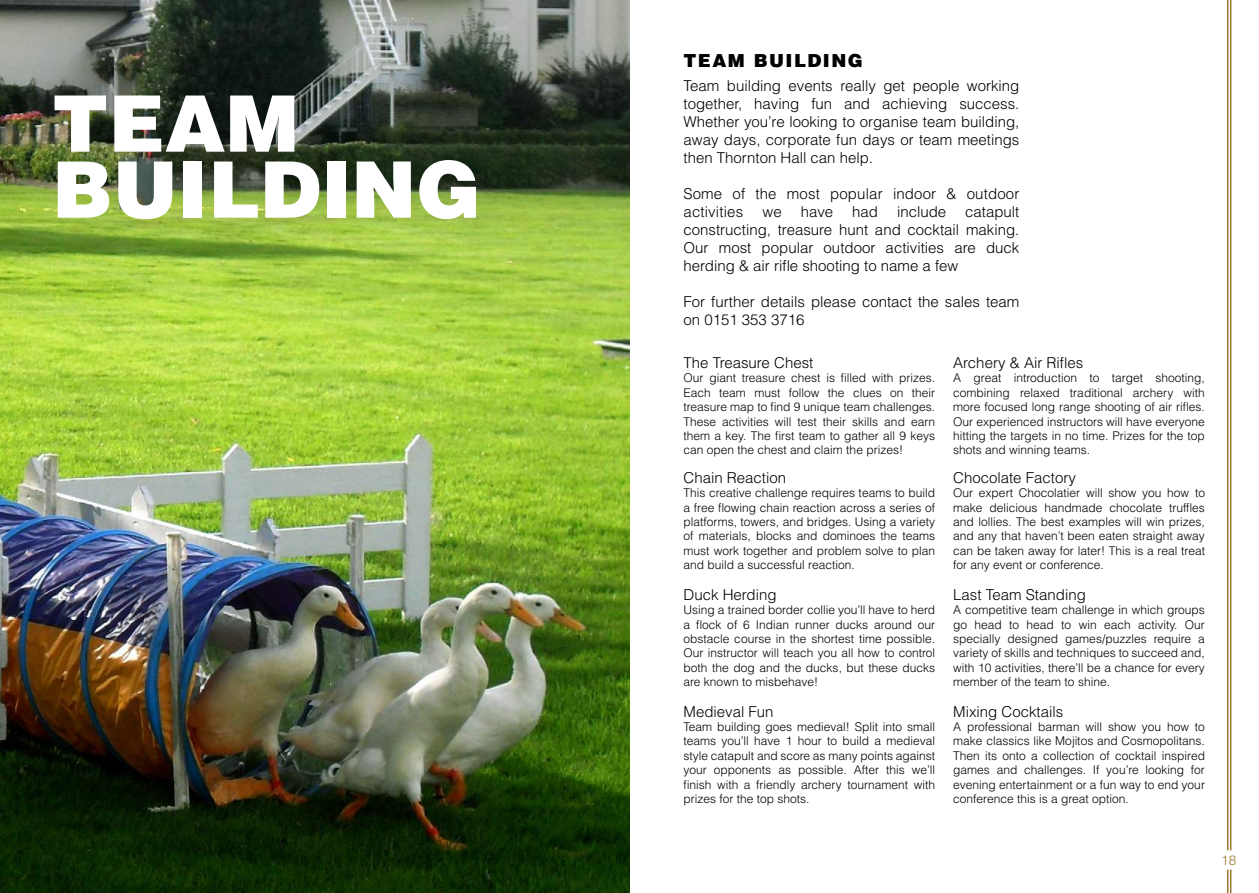
<style>
.page{position:relative;width:1259px;height:893px;background:#fff}
.page>*{position:absolute;margin:0;border:0;box-sizing:border-box;transform-origin:0 0}
.t1{font:900 78px/66px "Helvetica LT Std";color:#fff}
.t2{font:900 18px "Helvetica LT Std";letter-spacing:.08em;color:#000}
.t3{font:300 15px/18px "Helvetica LT Std";color:#000;text-align:justify}
.t4{font:300 13.5px "Helvetica LT Std";color:#9c782d}
.t5{font:300 12px/14.4px "Helvetica LT Std";color:#000;text-align:justify}
</style>
<div class="page">
<img style="left:0;top:0;width:629px;height:893px">
<hr style="left:1230px;top:0;width:1px;height:850px;background:#9c782d">
<hr style="left:1227px;top:0;width:1px;height:850px;background:#9c782d">
<svg style="left:1227px;top:870px;width:4px;height:23px"></svg>
<h1 class="t1" style="left:52px;top:89px;width:431px">TEAM<br>BUILDING</h1>
<h2 class="t2" style="left:683px;top:49px;width:181px">TEAM BUILDING</h2>
<p class="t3" style="left:683px;top:76px;width:337px">Team building events really get people working together, having fun and achieving success.<br>Whether you’re looking to organise team building, away days, corporate fun days or team meetings then Thornton Hall can help.</p>
<p class="t3" style="left:683px;top:184px;width:337px">Some of the most popular indoor &amp; outdoor activities</p>
<p class="t3" style="left:683px;top:202px;width:337px;text-indent:282px">catapult constructing, treasure hunt and cocktail making.<br>Our most popular outdoor activities are duck herding &amp; air rifle shooting to name a few</p>
<p class="t3" style="left:683px;top:292px;width:337px">For further details please contact the sales team on 0151 353 3716</p>
<p class="t3" style="left:683px;top:353px;width:131px">The Treasure Chest</p>
<p class="t5" style="left:683px;top:371px;width:253px">Our giant treasure chest is filled with prizes.<br>Each team must follow the clues on their treasure map to find 9 unique team challenges.<br>These activities will test their skills and earn them a key. The first team to gather all 9 keys can open the chest and claim the prizes!</p>
<p class="t3" style="left:762px;top:202px;width:21px">we</p>
<p class="t3" style="left:800px;top:202px;width:34px">have</p>
<p class="t3" style="left:852px;top:202px;width:27px">had</p>
<p class="t3" style="left:897px;top:202px;width:51px">include</p>
<p class="t3" style="left:953px;top:353px;width:132px">Archery &amp; Air Rifles</p>
<p class="t5" style="left:953px;top:371px;width:253px">A great introduction to target shooting, combining relaxed traditional archery with more focused long range shooting of air rifles.<br>Our experienced instructors will have everyone hitting the targets in no time. Prizes for the top shots and winning teams.</p>
<p class="t3" style="left:683px;top:468px;width:104px">Chain Reaction</p>
<p class="t5" style="left:683px;top:486px;width:253px">This creative challenge requires teams to build a free flowing chain reaction across a series of platforms, towers, and bridges. Using a variety of materials, blocks and dominoes the teams must work together and problem solve to plan and build a successful reaction.</p>
<p class="t3" style="left:683px;top:585px;width:95px">Duck Herding</p>
<p class="t5" style="left:683px;top:602px;width:253px">Using a trained border collie you’ll have to herd a flock of 6 Indian runner ducks around our obstacle course in the shortest time possible.<br>Our instructor will teach you all how to control both the dog and the ducks, but these ducks are known to misbehave!</p>
<p class="t3" style="left:683px;top:702px;width:92px">Medieval Fun</p>
<p class="t5" style="left:683px;top:719px;width:253px">Team building goes medieval! Split into small teams you’ll have 1 hour to build a medieval style catapult and score as many points against your opponents as possible. After this we’ll finish with a friendly archery tournament with prizes for the top shots.</p>
<p class="t3" style="left:953px;top:468px;width:124px">Chocolate Factory</p>
<p class="t5" style="left:953px;top:486px;width:253px">Our expert Chocolatier will show you how to make delicious handmade chocolate truffles and lollies. The best examples will win prizes, and any that haven’t been eaten straight away can be taken away for later! This is a real treat for any event or conference.</p>
<p class="t3" style="left:953px;top:585px;width:134px">Last Team Standing</p>
<p class="t5" style="left:953px;top:602px;width:253px">A competitive team challenge in which groups go head to head to win each activity. Our specially designed games/puzzles require a variety of skills and techniques to succeed and, with 10 activities, there’ll be a chance for every member of the team to shine.</p>
<p class="t3" style="left:953px;top:702px;width:112px">Mixing Cocktails</p>
<p class="t5" style="left:953px;top:719px;width:253px">A professional barman will show you how to make classics like Mojitos and Cosmopolitans.<br>Then its onto a collection of cocktail inspired games and challenges. If you’re looking for evening entertainment or a fun way to end your conference this is a great option.</p>
<p class="t4" style="left:1221px;top:852px;width:17px">18</p>
</div>
